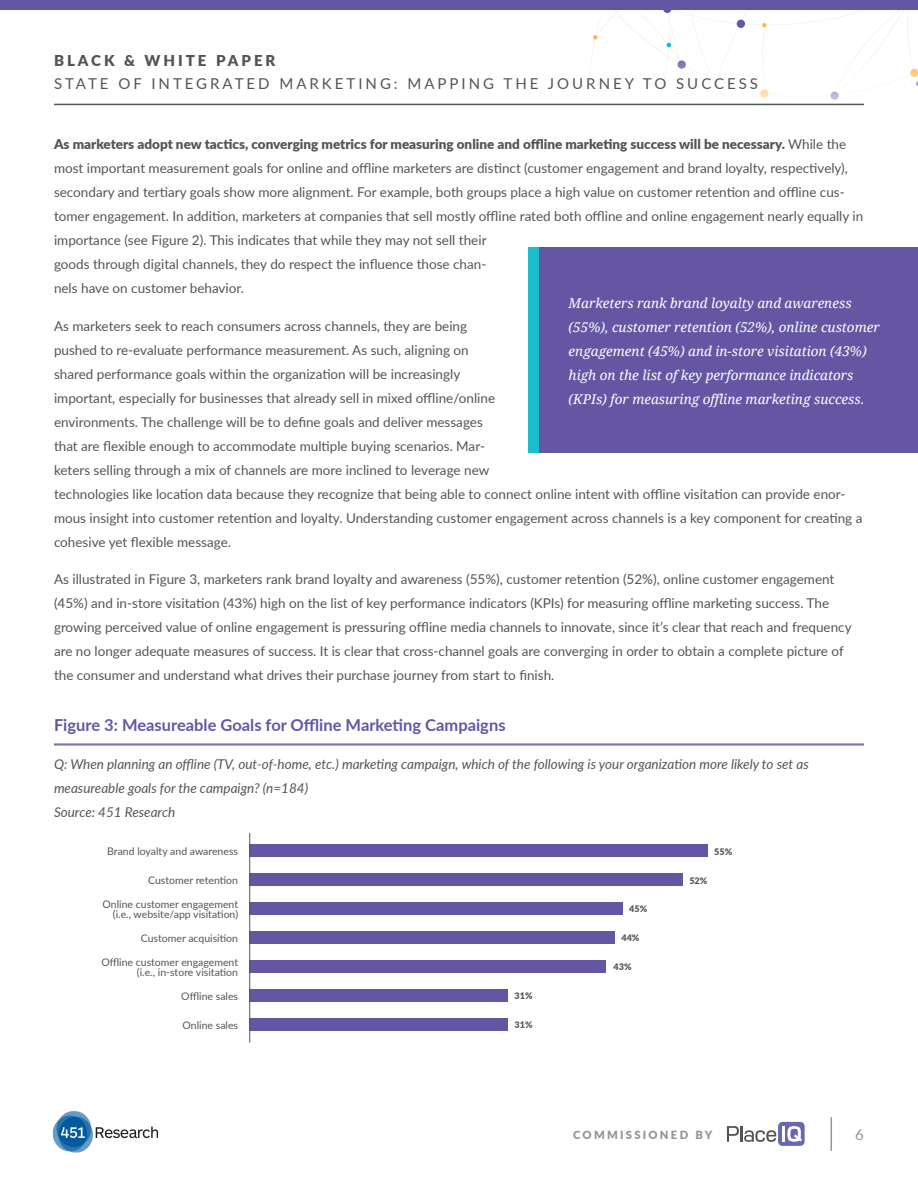
<style>
.page{position:relative;width:918px;height:1188px;background:#fff}
.page>*{position:absolute;margin:0;border:0;box-sizing:border-box;transform-origin:0 0}
.Chart_Title{font:700 16.5px "Lato";color:#6556a4}
.t1{font:15px "Lato";letter-spacing:.2em;color:#535455}
.t2{font:900 15px "Lato";letter-spacing:.2em;color:#535455}
.t3{font:15px "Lato";color:#989496}
.Body_Copy{font:13.5px/24px "Lato";color:#535455}
.Pull_Quote{font:italic 13.5px/24px "Droid Serif";color:#fff}
.Question{font:italic 13.5px/24px "Lato";color:#535455}
.t4{font:900 11.25px "Lato";letter-spacing:.2em;color:#989496}
.t5{font:10.5px/10.5px "Lato";color:#535455;text-align:right}
.t6{font:900 9px "Lato";color:#535455}
.s1{font-weight:900}
</style>
<div class="page">
<svg style="left:576px;top:10px;width:342px;height:94px"></svg>
<img style="left:52px;top:1111px;width:106px;height:42px">
<svg style="left:727px;top:1126px;width:49px;height:16px"></svg>
<div style="left:778px;top:1122px;width:27px;height:24px;background:#6669b0;border-radius:5px"></div>
<svg style="left:787px;top:1126px;width:15px;height:16px"></svg>
<hr style="left:782px;top:1126px;width:3px;height:16px;background:#fff">
<hr style="left:831px;top:1117px;width:1px;height:34px;background:#989496">
<hr style="left:54px;top:743px;width:810px;height:2px;background:#6556a4">
<hr style="left:54px;top:745px;width:810px;height:1px;background:#6556a4">
<div style="left:249px;top:844px;width:459px;height:13px;background:#6556a4"></div>
<div style="left:249px;top:873px;width:434px;height:13px;background:#6556a4"></div>
<div style="left:249px;top:902px;width:373px;height:13px;background:#6556a4"></div>
<div style="left:249px;top:931px;width:366px;height:13px;background:#6556a4"></div>
<div style="left:249px;top:960px;width:357px;height:13px;background:#6556a4"></div>
<div style="left:249px;top:1018px;width:259px;height:13px;background:#6556a4"></div>
<div style="left:249px;top:989px;width:259px;height:13px;background:#6556a4"></div>
<hr style="left:249px;top:833px;width:1px;height:210px;background:#535455">
<div style="left:528px;top:248px;width:390px;height:205px;background:#6556a4"></div>
<div style="left:528px;top:248px;width:10px;height:205px;background:#1cbdcc"></div>
<hr style="left:54px;top:104px;width:810px;height:1px;background:#535455">
<div style="left:0;top:0;width:918px;height:10px;background:#6556a4"></div>
<p class="t2" style="left:54px;top:49px;width:223px">BLACK &amp; WHITE PAPER</p>
<p class="t1" style="left:54px;top:72px;width:706px">STATE OF INTEGRATED MARKETING: MAPPING THE JOURNEY TO SUCCESS</p>
<p class="Body_Copy" style="left:54px;top:132px;width:811px"><span class="s1">As marketers adopt new tactics, converging metrics for measuring online and offline marketing success will be necessary.</span> While the most important measurement goals for online and offline marketers are distinct (customer engagement and brand loyalty, respectively), secondary and tertiary goals show more alignment. For example, both groups place a high value on customer retention and offline cus&shy;tomer engagement. In addition, marketers at companies that sell mostly offline rated both offline and online engagement nearly equally in importance (see Figure 2). This indicates that while they may not sell their<br>goods through digital channels, they do respect the influence those chan-<br>nels have on customer behavior.</p>
<p class="Body_Copy" style="left:54px;top:313px;width:810px">As marketers seek to reach consumers across channels, they are being<br>pushed to re-evaluate performance measurement. As such, aligning on<br>shared performance goals within the organization will be increasingly<br>important, especially for businesses that already sell in mixed offline/online<br>environments. The challenge will be to define goals and deliver messages<br>that are flexible enough to accommodate multiple buying scenarios. Mar-<br>keters selling through a mix of channels are more inclined to leverage new<br>technologies like location data because they recognize that being able to connect online intent with offline visitation can provide enor&shy;mous insight into customer retention and loyalty. Understanding customer engagement across channels is a key component for creating a cohesive yet flexible message.</p>
<p class="Body_Copy" style="left:54px;top:567px;width:799px">As illustrated in Figure 3, marketers rank brand loyalty and awareness (55%), customer retention (52%), online customer engagement (45%) and in-store visitation (43%) high on the list of key performance indicators (KPIs) for measuring offline marketing success. The growing perceived value of online engagement is pressuring offline media channels to innovate, since it’s clear that reach and frequency are no longer adequate measures of success. It is clear that cross-channel goals are converging in order to obtain a complete picture of the consumer and understand what drives their purchase journey from start to finish.</p>
<p class="Chart_Title" style="left:54px;top:713px;width:453px">Figure 3: Measureable Goals for Offline Marketing Campaigns</p>
<p class="Question" style="left:54px;top:751px;width:756px">Q: When planning an offline (TV, out-of-home, etc.) marketing campaign, which of the following is your organization more likely to set as measureable goals for the campaign? (n=184)</p>
<p class="Question" style="left:54px;top:799px;width:123px">Source: 451 Research</p>
<p class="t6" style="left:714px;top:845px;width:19px">55%</p>
<p class="t6" style="left:689px;top:873px;width:19px">52%</p>
<p class="t6" style="left:629px;top:902px;width:19px">45%</p>
<p class="t6" style="left:621px;top:931px;width:19px">44%</p>
<p class="t6" style="left:614px;top:960px;width:19px">43%</p>
<p class="Pull_Quote" style="left:569px;top:291px;width:313px">Marketers rank brand loyalty and awareness (55%), customer retention (52%), online customer engagement (45%) and in-store visitation (43%) high on the list of key performance indicators (KPIs) for measuring offline marketing success.</p>
<p class="t5" style="left:107px;top:846px;width:132px">Brand loyalty and awareness</p>
<p class="t5" style="left:148px;top:875px;width:91px">Customer retention</p>
<p class="t5" style="left:103px;top:898px;width:137px">Online customer engagement (i.e., website/app visitation)</p>
<p class="t5" style="left:141px;top:933px;width:99px">Customer acquisition</p>
<p class="t5" style="left:101px;top:956px;width:138px">Offline customer engagement (i.e., in-store visitation</p>
<p class="t5" style="left:181px;top:990px;width:58px">Offline sales</p>
<p class="t5" style="left:183px;top:1019px;width:57px">Online sales</p>
<p class="t6" style="left:515px;top:989px;width:19px">31%</p>
<p class="t6" style="left:515px;top:1018px;width:19px">31%</p>
<p class="t4" style="left:573px;top:1126px;width:141px">COMMISSIONED BY</p>
<p class="t3" style="left:855px;top:1124px;width:10px">6</p>
</div>
